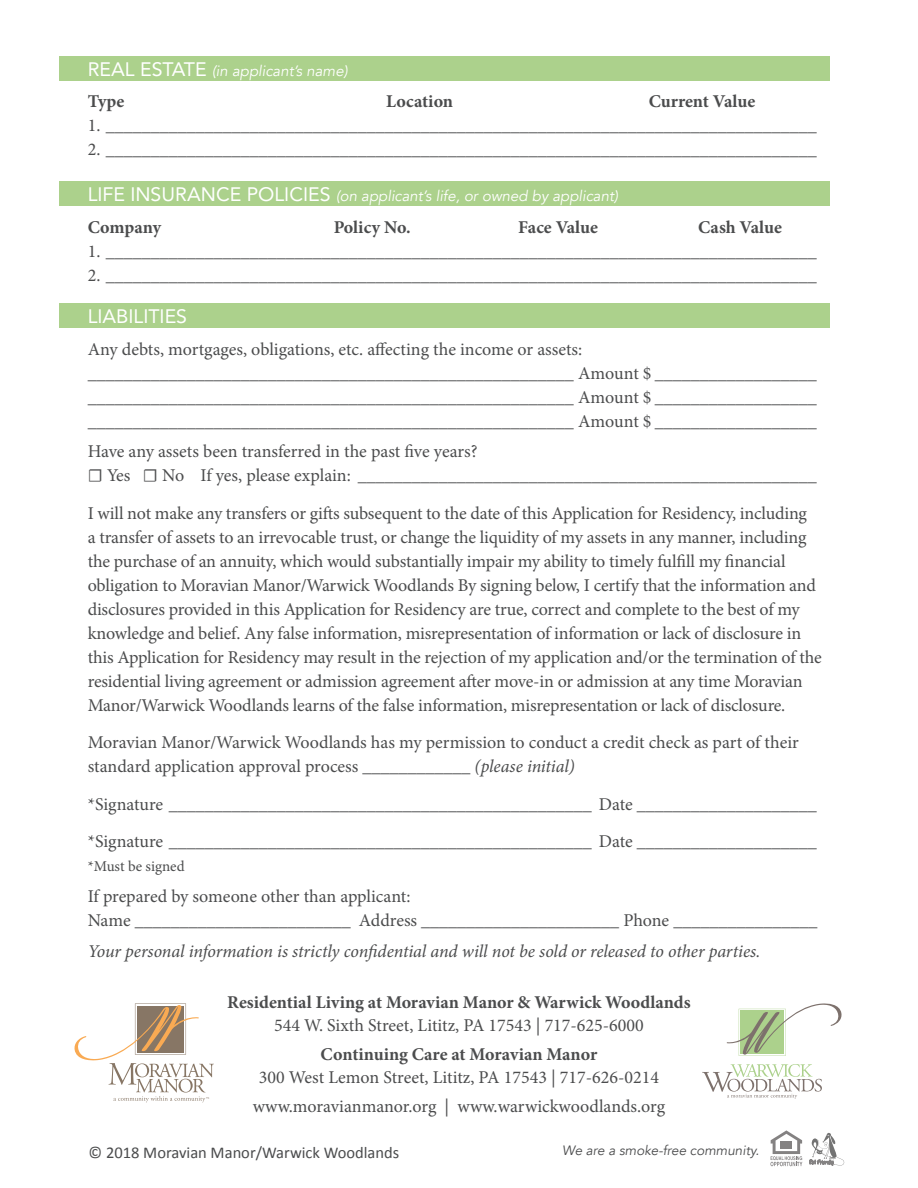
<style>
.page{position:relative;width:918px;height:1188px;background:#fff}
.page>*{position:absolute;margin:0;border:0;box-sizing:border-box;transform-origin:0 0}
.t1{font:19.5px "Avenir";color:#fff}
.Paragraph_Style_1{font:18px/24px "Minion Pro";letter-spacing:-.01em;color:#4b4c4d}
.t2{font:700 18px "Minion Pro";letter-spacing:-.005em;color:#4b4c4d}
.Paragraph_Style_1-2{font:italic 18px "Minion Pro";letter-spacing:-.005em;color:#4b4c4d}
.t3{font:16.5px "Calibri";color:#4b4c4d}
.t4{font:italic 15px "Avenir";color:#fff}
.t5{font:15px "Minion Pro";color:#4b4c4d}
.t6{font:italic 13.5px "Avenir";color:#4b4c4d}
.s1{font-style:normal;font-size:19.5px}
.s2{font-style:italic}
</style>
<div class="page">
<svg style="left:770px;top:1130px;width:32px;height:36px"></svg>
<svg style="left:810px;top:1133px;width:34px;height:32px"></svg>
<svg style="left:75px;top:1004px;width:139px;height:98px"></svg>
<svg style="left:702px;top:1064px;width:120px;height:35px"></svg>
<svg style="left:726px;top:1004px;width:116px;height:52px"></svg>
<div style="left:59px;top:56px;width:771px;height:25px;background:#acd18c"></div>
<div style="left:59px;top:182px;width:771px;height:24px;background:#acd18c"></div>
<div style="left:59px;top:304px;width:771px;height:24px;background:#acd18c"></div>
<p class="t4" style="left:88px;top:62px;width:261px"><span class="s1">REAL ESTATE</span> (in applicant’s name)</p>
<p class="t2" style="left:88px;top:89px;width:38px">Type</p>
<p class="t2" style="left:386px;top:89px;width:68px">Location</p>
<p class="t2" style="left:649px;top:89px;width:108px">Current Value</p>
<p class="Paragraph_Style_1" style="left:88px;top:114px;width:730px">1. _______________________________________________________________________________</p>
<p class="Paragraph_Style_1" style="left:88px;top:138px;width:730px">2. _______________________________________________________________________________</p>
<p class="t4" style="left:88px;top:187px;width:532px"><span class="s1">LIFE INSURANCE POLICIES</span> (on applicant’s life, or owned by applicant)</p>
<p class="t2" style="left:88px;top:214px;width:75px">Company</p>
<p class="t2" style="left:334px;top:214px;width:78px">Policy No.</p>
<p class="t2" style="left:518px;top:214px;width:81px">Face Value</p>
<p class="t2" style="left:698px;top:214px;width:85px">Cash Value</p>
<p class="Paragraph_Style_1" style="left:88px;top:239px;width:730px">1. _______________________________________________________________________________</p>
<p class="Paragraph_Style_1" style="left:88px;top:263px;width:730px">2. _______________________________________________________________________________</p>
<p class="t1" style="left:88px;top:301px;width:101px">LIABILITIES</p>
<p class="Paragraph_Style_1" style="left:88px;top:337px;width:496px">Any debts, mortgages, obligations, etc. affecting the income or assets:</p>
<p class="Paragraph_Style_1" style="left:88px;top:361px;width:730px">______________________________________________________ Amount $ __________________</p>
<p class="Paragraph_Style_1" style="left:88px;top:385px;width:730px">______________________________________________________ Amount $ __________________</p>
<p class="Paragraph_Style_1" style="left:88px;top:409px;width:730px">______________________________________________________ Amount $ __________________</p>
<p class="Paragraph_Style_1" style="left:88px;top:440px;width:391px">Have any assets been transferred in the past five years?</p>
<p class="Paragraph_Style_1" style="left:88px;top:464px;width:730px">☐ Yes ☐ No If yes, please explain: ___________________________________________________</p>
<p class="Paragraph_Style_1" style="left:88px;top:501px;width:736px">I will not make any transfers or gifts subsequent to the date of this Application for Residency, including<br>a transfer of assets to an irrevocable trust, or change the liquidity of my assets in any manner, including the purchase of an annuity, which would substantially impair my ability to timely fulfill my financial obligation to Moravian Manor/Warwick Woodlands By signing below, I certify that the information and disclosures provided in this Application for Residency are true, correct and complete to the best of my knowledge and belief. Any false information, misrepresentation of information or lack of disclosure in this Application for Residency may result in the rejection of my application and/or the termination of the residential living agreement or admission agreement after move-in or admission at any time Moravian Manor/Warwick Woodlands learns of the false information, misrepresentation or lack of disclosure.</p>
<p class="Paragraph_Style_1" style="left:88px;top:731px;width:713px">Moravian Manor/Warwick Woodlands has my permission to conduct a credit check as part of their standard application approval process ____________ <span class="s2">(please initial)</span></p>
<p class="Paragraph_Style_1" style="left:88px;top:792px;width:730px">*Signature _______________________________________________ Date ____________________</p>
<p class="Paragraph_Style_1" style="left:88px;top:830px;width:730px">*Signature _______________________________________________ Date ____________________</p>
<p class="t5" style="left:88px;top:856px;width:98px">*Must be signed</p>
<p class="Paragraph_Style_1" style="left:88px;top:884px;width:324px">If prepared by someone other than applicant:</p>
<p class="Paragraph_Style_1" style="left:88px;top:908px;width:731px">Name ________________________ Address ______________________ Phone ________________</p>
<p class="Paragraph_Style_1-2" style="left:88px;top:939px;width:674px">Your personal information is strictly confidential and will not be sold or released to other parties.</p>
<p class="t2" style="left:227px;top:990px;width:465px">Residential Living at Moravian Manor &amp; Warwick Woodlands</p>
<p class="Paragraph_Style_1" style="left:274px;top:1013px;width:371px">544 W. Sixth Street, Lititz, PA 17543 | 717-625-6000</p>
<p class="t2" style="left:321px;top:1042px;width:278px">Continuing Care at Moravian Manor</p>
<p class="Paragraph_Style_1" style="left:259px;top:1065px;width:402px">300 West Lemon Street, Lititz, PA 17543 | 717-626-0214</p>
<p class="Paragraph_Style_1" style="left:253px;top:1094px;width:414px">www.moravianmanor.org | www.warwickwoodlands.org</p>
<p class="t3" style="left:89px;top:1143px;width:312px">© 2018 Moravian Manor/Warwick Woodlands</p>
<p class="t6" style="left:562px;top:1143px;width:199px">We are a smoke-free community.</p>
</div>
